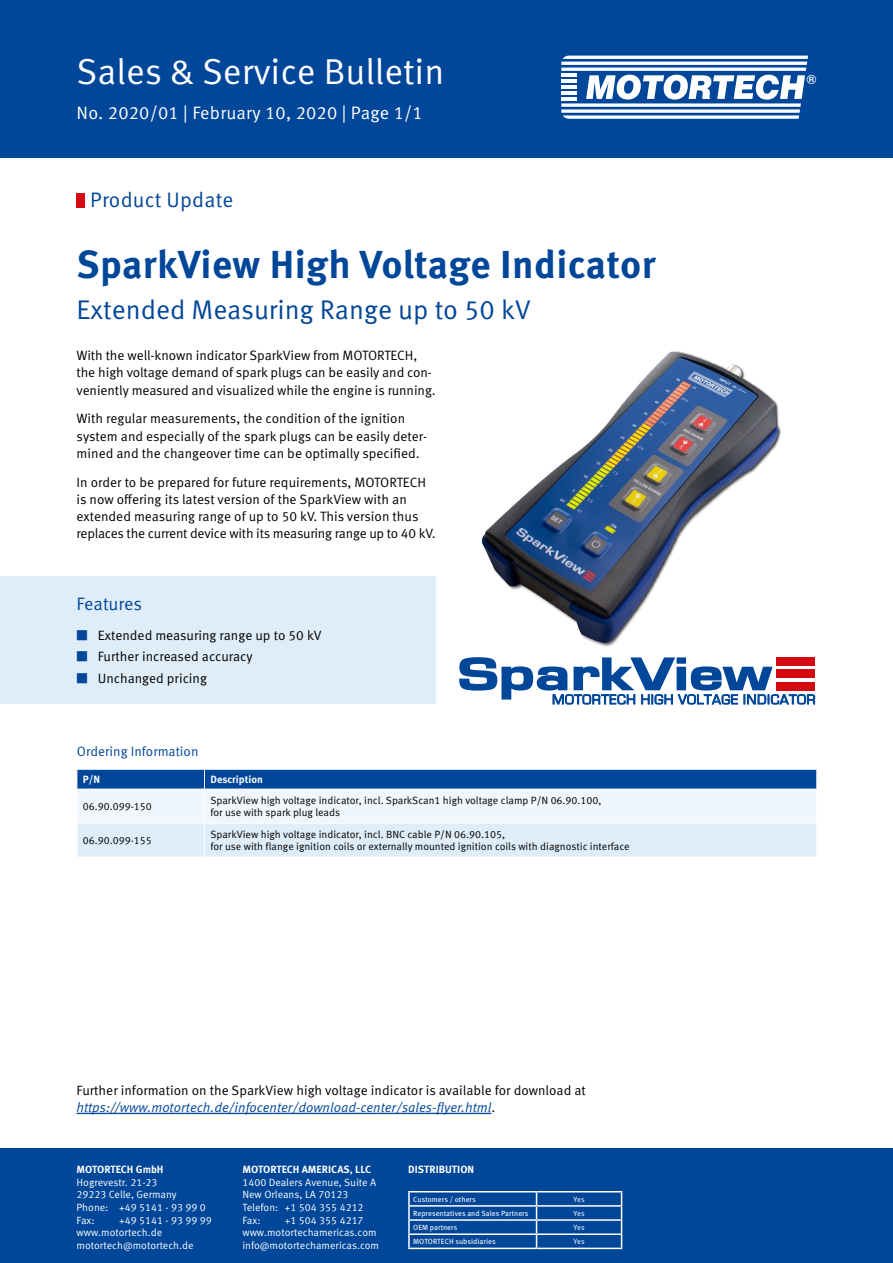
<style>
.page{position:relative;width:893px;height:1263px;background:#fff}
.page>*{position:absolute;margin:0;border:0;box-sizing:border-box;transform-origin:0 0}
.t1{font:700 46.35px "Eurostile";letter-spacing:.005em;color:#004699;scale:1.45 1}
.t2{font:700 39px "Meta Pro";letter-spacing:.01em;color:#004699}
.t3{font:36px "Meta Pro Norm";color:#fff}
.t4{font:27px "Meta Pro Norm";color:#004699}
.t5{font:21px "Meta Pro Norm";letter-spacing:.01em;color:#004699}
.t6{font:18px "Meta Pro Norm";letter-spacing:.01em;color:#fff}
.t7{font:18px "Meta Pro Norm";letter-spacing:-.01em;color:#004699}
.t8{font:14.1px "Eurostile";letter-spacing:.05em;color:#004699}
.t9{font:13.5px/17.2px "Meta Pro Norm";letter-spacing:-.005em;color:#000}
.t10{font:13.5px "Meta Pro Norm Ita";color:#004699}
.t11{font:13.5px "Meta Pro Norm";color:#004699}
.t12{font:700 13.5px "Eurostile";color:#fff}
.t13{font:10.5px/12.6px "Meta Pro Norm";color:#000}
.t14{font:10.5px/12.6px "Meta Pro Norm";color:#fff}
.t15{font:700 10.5px "Meta Pro";color:#fff}
.t16{font:7.5px "Meta Pro";color:#fff}
.t17{font:7.5px "Meta Pro Norm";color:#fff}
.s1{color:#004699}
.s2{font-family:"Meta Pro Norm";color:#000}
</style>
<div class="page">
<hr style="left:77px;top:1113px;width:414px;height:1px;background:#004699">
<svg style="left:77px;top:769px;width:740px;height:88px"></svg>
<hr style="left:77px;top:789px;width:127px;height:1px;background:#fff">
<hr style="left:204px;top:789px;width:613px;height:1px;background:#fff">
<hr style="left:77px;top:823px;width:127px;height:1px;background:#fff">
<hr style="left:77px;top:823px;width:1px;height:34px;background:#fff">
<hr style="left:204px;top:823px;width:613px;height:1px;background:#fff">
<hr style="left:816px;top:823px;width:1px;height:34px;background:#fff">
<div style="left:0;top:576px;width:436px;height:128px;background:#dfedf8"></div>
<img style="left:481px;top:351px;width:300px;height:296px">
<div style="left:777px;top:657px;width:38px;height:8px;background:#d40a11"></div>
<div style="left:777px;top:670px;width:38px;height:8px;background:#d40a11"></div>
<div style="left:777px;top:682px;width:38px;height:8px;background:#d40a11"></div>
<div style="left:0;top:1148px;width:893px;height:115px;background:#004699"></div>
<div style="left:0;top:0;width:893px;height:157px;background:#004699"></div>
<svg style="left:561px;top:56px;width:247px;height:63px"></svg>
<hr style="left:408px;top:1205px;width:128px;height:2px;background:#fff">
<hr style="left:536px;top:1205px;width:86px;height:2px;background:#fff">
<hr style="left:408px;top:1219px;width:128px;height:2px;background:#fff">
<hr style="left:536px;top:1219px;width:86px;height:2px;background:#fff">
<hr style="left:408px;top:1233px;width:128px;height:2px;background:#fff">
<svg style="left:408px;top:1192px;width:2px;height:55px"></svg>
<hr style="left:536px;top:1233px;width:86px;height:2px;background:#fff">
<svg style="left:536px;top:1192px;width:1px;height:55px"></svg>
<svg style="left:621px;top:1192px;width:1px;height:55px"></svg>
<hr style="left:408px;top:1247px;width:128px;height:2px;background:#fff">
<hr style="left:536px;top:1247px;width:86px;height:2px;background:#fff">
<hr style="left:408px;top:1191px;width:128px;height:1px;background:#fff">
<hr style="left:536px;top:1191px;width:86px;height:1px;background:#fff">
<div style="left:77px;top:193px;width:8px;height:14px;background:#d40a11"></div>
<h3 class="t3" style="left:77px;top:45px;width:369px">Sales &amp; Service Bulletin</h3>
<h3 class="t6" style="left:77px;top:99px;width:348px">No. 2020/01 | February 10, 2020 | Page 1/1</h3>
<h3 class="t5" style="left:90px;top:184px;width:145px">Product Update</h3>
<h2 class="t2" style="left:77px;top:234px;width:580px">SparkView High Voltage Indicator</h2>
<h3 class="t4" style="left:77px;top:289px;width:456px">Extended Measuring Range up to 50 kV</h3>
<p class="t9" style="left:77px;top:346px;width:361px">With the well-known indicator SparkView from MOTORTECH, the high voltage demand of spark plugs can be easily and con&shy;veniently measured and visualized while the engine is running.</p>
<p class="t9" style="left:77px;top:409px;width:352px">With regular measurements, the condition of the ignition system and especially of the spark plugs can be easily deter&shy;mined and the changeover time can be optimally specified.</p>
<p class="t9" style="left:77px;top:472px;width:360px">In order to be prepared for future requirements, MOTORTECH is now offering its latest version of the SparkView with an extended measuring range of up to 50 kV. This version thus replaces the current device with its measuring range up to 40 kV.</p>
<p class="t12" style="left:806px;top:73px;width:12px">®</p>
<h3 class="t7" style="left:77px;top:590px;width:67px">Features</h3>
<p class="t9" style="left:77px;top:626px;width:247px"><span class="s1">■</span> Extended measuring range up to 50 kV</p>
<p class="t9" style="left:77px;top:647px;width:178px"><span class="s1">■</span> Further increased accuracy</p>
<p class="t9" style="left:77px;top:669px;width:132px"><span class="s1">■</span> Unchanged pricing</p>
<h1 class="t1" style="left:458px;top:649px;width:218px">SparkView</h1>
<p class="t8" style="left:552px;top:692px;width:265px">MOTORTECH HIGH VOLTAGE INDICATOR</p>
<p class="t11" style="left:77px;top:742px;width:123px">Ordering Information</p>
<p class="t15" style="left:83px;top:771px;width:19px">P/N</p>
<p class="t15" style="left:210px;top:771px;width:54px">Description</p>
<p class="t13" style="left:83px;top:799px;width:70px">06.90.099-150</p>
<p class="t13" style="left:210px;top:793px;width:393px">SparkView high voltage indicator, incl. SparkScan1 high voltage clamp P/N 06.90.100, for use with spark plug leads</p>
<p class="t13" style="left:83px;top:833px;width:70px">06.90.099-155</p>
<p class="t13" style="left:210px;top:827px;width:421px">SparkView high voltage indicator, incl. BNC cable P/N 06.90.105,<br>for use with flange ignition coils or externally mounted ignition coils with diagnostic interface</p>
<p class="t9" style="left:77px;top:1080px;width:511px">Further information on the SparkView high voltage indicator is available for download at</p>
<p class="t10" style="left:77px;top:1097px;width:420px">https://www.motortech.de/infocenter/download-center/sales-flyer.html<span class="s2">.</span></p>
<p class="t15" style="left:77px;top:1161px;width:89px">MOTORTECH GmbH</p>
<p class="t14" style="left:77px;top:1175px;width:131px">Hogrevestr. 21-23<br>29223 Celle, Germany<br>Phone: +49 5141 - 93 99 0<br>Fax:</p>
<p class="t14" style="left:77px;top:1213px;width:137px;text-indent:43px">+49 5141 - 93 99 99 www.motortech.de motortech@motortech.de</p>
<p class="t15" style="left:242px;top:1161px;width:130px">MOTORTECH AMERICAS, LLC</p>
<p class="t14" style="left:242px;top:1175px;width:135px">1400 Dealers Avenue, Suite A<br>New Orleans, LA 70123<br>Telefon: +1 504 355 4212<br>Fax:</p>
<p class="t14" style="left:242px;top:1213px;width:138px;text-indent:43px">+1 504 355 4217 www.motortechamericas.com info@motortechamericas.com</p>
<p class="t15" style="left:408px;top:1161px;width:67px">DISTRIBUTION</p>
<p class="t16" style="left:413px;top:1193px;width:64px">Customers / others</p>
<p class="t17" style="left:573px;top:1193px;width:13px">Yes</p>
<p class="t16" style="left:413px;top:1207px;width:117px">Representatives and Sales Partners</p>
<p class="t17" style="left:573px;top:1207px;width:13px">Yes</p>
<p class="t16" style="left:413px;top:1221px;width:46px">OEM partners</p>
<p class="t17" style="left:573px;top:1222px;width:13px">Yes</p>
<p class="t16" style="left:413px;top:1236px;width:84px">MOTORTECH subsidiaries</p>
<p class="t17" style="left:573px;top:1236px;width:13px">Yes</p>
</div>
